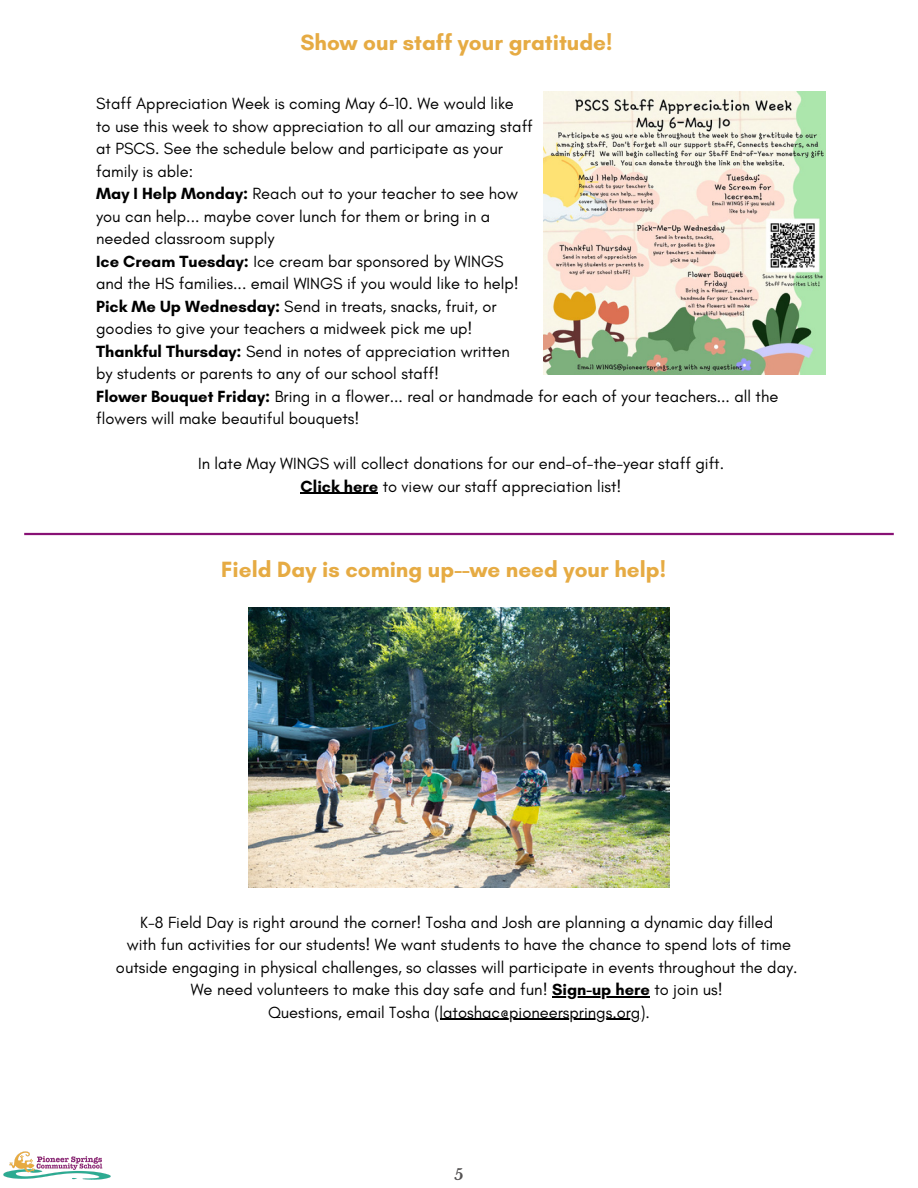
<style>
.page{position:relative;width:918px;height:1188px;background:#fff}
.page>*{position:absolute;margin:0;border:0;box-sizing:border-box;transform-origin:0 0}
.t1{font:700 22.5px "Glacial Indifference";color:#e6ab43}
.t2{font:16.5px/22.5px "Glacial Indifference";color:#000;text-align:center}
.t3{font:700 15px "Libre Baskerville";color:#535152}
.s1{font-weight:700}
</style>
<div class="page">
<img style="left:3px;top:1151px;width:108px;height:29px">
<hr style="left:24px;top:533px;width:870px;height:2px;background:#881175">
<img style="left:544px;top:92px;width:282px;height:282px">
<img style="left:249px;top:607px;width:421px;height:280px">
<hr style="left:552px;top:996px;width:98px;height:1px;background:#000">
<hr style="left:440px;top:1019px;width:201px;height:1px;background:#000">
<hr style="left:301px;top:493px;width:77px;height:1px;background:#000">
<h1 class="t1" style="left:300px;top:28px;width:314px">Show our staff your gratitude!</h1>
<p class="t2" style="left:96px;top:92px;width:419px">Staff Appreciation Week is coming May 6-10. We would like</p>
<p class="t2" style="left:96px;top:115px;width:438px">to use this week to show appreciation to all our amazing staff</p>
<p class="t2" style="left:96px;top:137px;width:408px">at PSCS. See the schedule below and participate as your</p>
<p class="t2" style="left:96px;top:160px;width:99px">family is able:</p>
<p class="t2" style="left:96px;top:182px;width:424px"><span class="s1">May I Help Monday:</span> Reach out to your teacher to see how</p>
<p class="t2" style="left:96px;top:205px;width:396px">you can help... maybe cover lunch for them or bring in a</p>
<p class="t2" style="left:96px;top:227px;width:180px">needed classroom supply</p>
<p class="t2" style="left:96px;top:250px;width:409px"><span class="s1">Ice Cream Tuesday:</span> Ice cream bar sponsored by WINGS</p>
<p class="t2" style="left:96px;top:272px;width:424px">and the HS families... email WINGS if you would like to help!</p>
<h1 class="t2" style="left:96px;top:295px;width:402px"><span class="s1">Pick Me Up Wednesday:</span> Send in treats, snacks, fruit, or</h1>
<p class="t2" style="left:96px;top:317px;width:378px">goodies to give your teachers a midweek pick me up!</p>
<p class="t2" style="left:96px;top:340px;width:415px"><span class="s1">Thankful Thursday:</span> Send in notes of appreciation written</p>
<p class="t2" style="left:96px;top:362px;width:344px">by students or parents to any of our school staff!</p>
<p class="t2" style="left:96px;top:385px;width:684px;text-align:left"><span class="s1">Flower Bouquet Friday:</span> Bring in a flower... real or handmade for each of your teachers... all the flowers will make beautiful bouquets!</p>
<p class="t2" style="left:198px;top:452px;width:528px">In late May WINGS will collect donations for our end-of-the-year staff gift.</p>
<p class="t2" style="left:301px;top:475px;width:322px"><span class="s1">Click here</span> to view our staff appreciation list!</p>
<p class="t1" style="left:221px;top:555px;width:446px">Field Day is coming up--we need your help!</p>
<p class="t2" style="left:140px;top:911px;width:634px">K-8 Field Day is right around the corner! Tosha and Josh are planning a dynamic day filled</p>
<p class="t2" style="left:116px;top:933px;width:683px">with fun activities for our students! We want students to have the chance to spend lots of time outside engaging in physical challenges, so classes will participate in events throughout the day.</p>
<p class="t2" style="left:191px;top:978px;width:534px">We need volunteers to make this day safe and fun! <span class="s1">Sign-up here</span> to join us!</p>
<p class="t2" style="left:268px;top:1001px;width:383px">Questions, email Tosha (latoshac@pioneersprings.org).</p>
<p class="t3" style="left:455px;top:1166px;width:10px">5</p>
</div>
